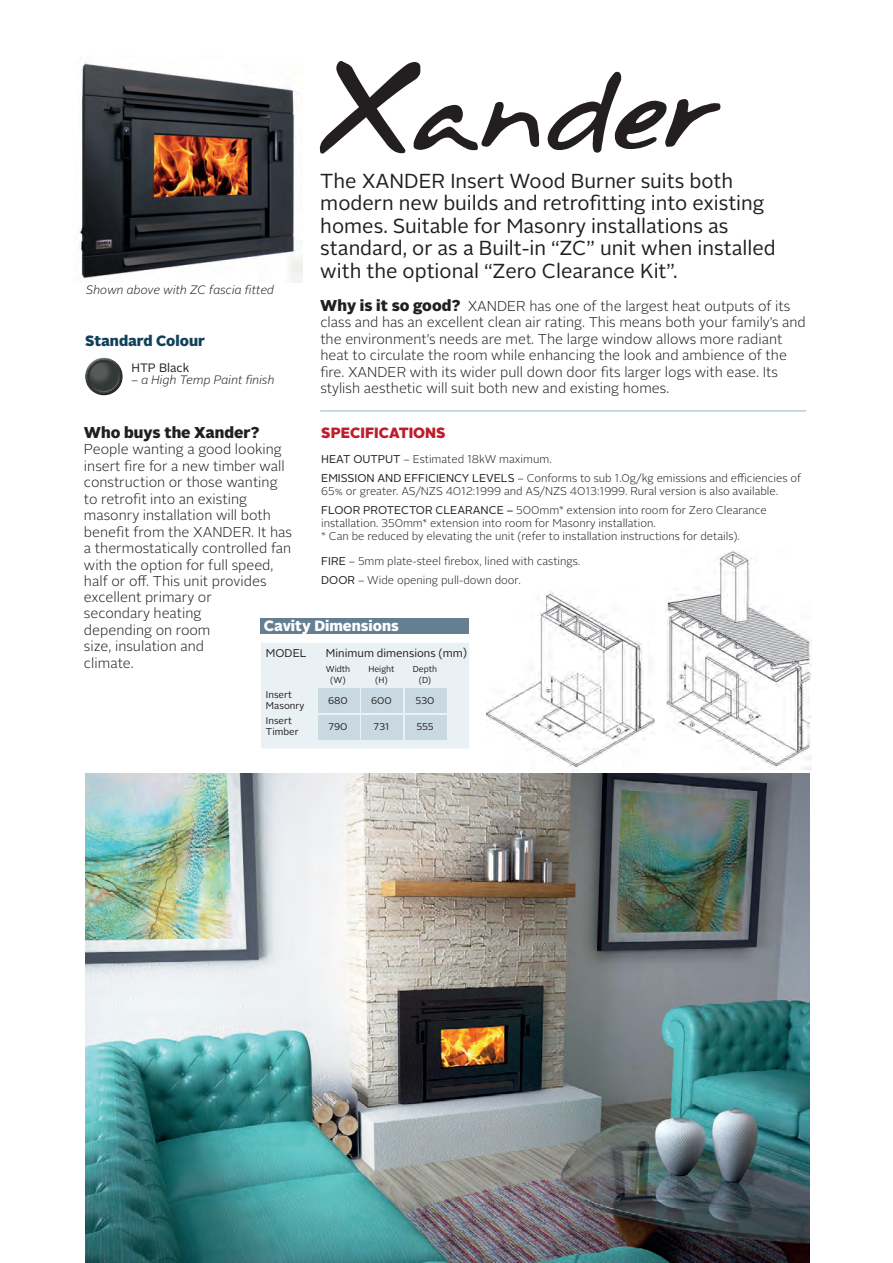
<style>
.page{position:relative;width:893px;height:1263px;background:#fff}
.page>*{position:absolute;margin:0;border:0;box-sizing:border-box;transform-origin:0 0}
.t1{font:105px "Annifont";letter-spacing:-.115em;color:#231f20}
.t2{font:20.25px/22.5px "Alright Sans";color:#231f20}
.t3{font:900 15.6px "Alright Sans";color:#231f20}
.t4{font:900 14.85px "Alright Sans";color:#fff}
.t5{font:900 14.85px "Alright Sans";color:#be1d2c}
.t6{font:900 14.85px "Alright Sans";color:#114158}
.t7{font:300 14.25px/16.5px "Alright Sans";color:#231f20}
.t8{font:italic 300 12.15px "Alright Sans";color:#231f20}
.t9{font:12.15px "Alright Sans";color:#231f20}
.t10{font:300 11.25px/12.8px "Alright Sans";color:#231f20}
.t11{font:11.25px "Alright Sans";color:#231f20}
.t12{font:9.75px "Alright Sans";color:#231f20}
.t13{font:8.7px "Alright Sans";color:#231f20}
.s1{font-weight:900;font-size:15.6px}
.s2{font-weight:400}
</style>
<div class="page">
<img style="left:78px;top:62px;width:224px;height:221px">
<svg style="left:94px;top:357px;width:20px;height:4px"></svg>
<div style="left:82px;top:361px;width:41px;height:35px;background:#231f20;opacity:.5"></div>
<img style="left:487px;top:591px;width:168px;height:183px">
<img style="left:665px;top:550px;width:146px;height:219px">
<hr style="left:320px;top:410px;width:486px;height:1px;background:#9ebbca">
<div style="left:260px;top:618px;width:209px;height:16px;background:#647e92"></div>
<div style="left:261px;top:643px;width:208px;height:105px;background:#eaf1f4"></div>
<div style="left:318px;top:688px;width:42px;height:25px;background:#c9d9e2"></div>
<div style="left:361px;top:688px;width:42px;height:25px;background:#c9d9e2"></div>
<div style="left:405px;top:688px;width:42px;height:25px;background:#c9d9e2"></div>
<div style="left:318px;top:715px;width:42px;height:25px;background:#c9d9e2"></div>
<img style="left:85px;top:774px;width:724px;height:489px">
<div style="left:361px;top:715px;width:42px;height:25px;background:#c9d9e2"></div>
<div style="left:405px;top:715px;width:42px;height:25px;background:#c9d9e2"></div>
<p class="t1" style="left:319px;top:18px;width:406px">Xander</p>
<p class="t2" style="left:320px;top:170px;width:457px">The XANDER Insert Wood Burner suits both modern new builds and retrofitting into existing homes. Suitable for Masonry installations as standard, or as a Built-in “ZC” unit when installed with the optional “Zero Clearance Kit”.</p>
<p class="t7" style="left:320px;top:298px;width:487px"><span class="s1">Why is it so good?</span> XANDER has one of the largest heat outputs of its class and has an excellent clean air rating. This means both your family’s and the environment’s needs are met. The large window allows more radiant heat to circulate the room while enhancing the look and ambience of the fire. XANDER with its wider pull down door fits larger logs with ease. Its stylish aesthetic will suit both new and existing homes.</p>
<p class="t5" style="left:321px;top:422px;width:126px">SPECIFICATIONS</p>
<p class="t10" style="left:321px;top:453px;width:232px"><span class="s2">HEAT OUTPUT</span> – Estimated 18kW maximum.</p>
<p class="t10" style="left:321px;top:472px;width:481px"><span class="s2">EMISSION AND EFFICIENCY LEVELS</span> – Conforms to sub 1.0g/kg emissions and efficiencies of<br>65% or greater. AS/NZS 4012:1999 and AS/NZS 4013:1999. Rural version is also available.</p>
<p class="t10" style="left:321px;top:504px;width:447px"><span class="s2">FLOOR PROTECTOR CLEARANCE –</span> 500mm* extension into room for Zero Clearance installation. 350mm* extension into room for Masonry installation.<br>* Can be reduced by elevating the unit (refer to installation instructions for details).</p>
<p class="t10" style="left:321px;top:555px;width:261px"><span class="s2">FIRE</span> – 5mm plate-steel firebox, lined with castings.</p>
<p class="t10" style="left:321px;top:574px;width:201px"><span class="s2">DOOR</span> – Wide opening pull-down door.</p>
<p class="t8" style="left:86px;top:281px;width:190px">Shown above with ZC fascia fitted</p>
<p class="t6" style="left:85px;top:330px;width:121px">Standard Colour</p>
<p class="t9" style="left:131px;top:359px;width:59px">HTP Black</p>
<p class="t8" style="left:131px;top:372px;width:145px">– a High Temp Paint finish</p>
<p class="t3" style="left:84px;top:421px;width:177px">Who buys the Xander?</p>
<p class="t7" style="left:84px;top:441px;width:210px">People wanting a good looking insert fire for a new timber wall construction or those wanting to retrofit into an existing masonry installation will both benefit from the XANDER. It has a thermostatically controlled fan with the option for full speed, half or off. This unit provides</p>
<p class="t4" style="left:264px;top:615px;width:137px">Cavity Dimensions</p>
<p class="t11" style="left:266px;top:645px;width:42px">MODEL</p>
<p class="t11" style="left:326px;top:645px;width:143px">Minimum dimensions (mm)</p>
<p class="t13" style="left:326px;top:663px;width:26px">Width</p>
<p class="t13" style="left:368px;top:663px;width:28px">Height</p>
<p class="t13" style="left:413px;top:663px;width:26px">Depth</p>
<p class="t13" style="left:330px;top:674px;width:17px">(W)</p>
<p class="t13" style="left:375px;top:674px;width:14px">(H)</p>
<p class="t13" style="left:419px;top:674px;width:14px">(D)</p>
<p class="t12" style="left:266px;top:688px;width:27px">Insert</p>
<p class="t12" style="left:266px;top:699px;width:40px">Masonry</p>
<p class="t7" style="left:84px;top:589px;width:129px">excellent primary or secondary heating depending on room size, insulation and climate.</p>
<p class="t12" style="left:328px;top:694px;width:21px">680</p>
<p class="t12" style="left:371px;top:694px;width:22px">600</p>
<p class="t12" style="left:415px;top:694px;width:20px">530</p>
<p class="t12" style="left:266px;top:714px;width:27px">Insert</p>
<p class="t12" style="left:266px;top:724px;width:34px">Timber</p>
<p class="t12" style="left:328px;top:720px;width:20px">790</p>
<p class="t12" style="left:374px;top:720px;width:17px">731</p>
<p class="t12" style="left:416px;top:720px;width:19px">555</p>
</div>
